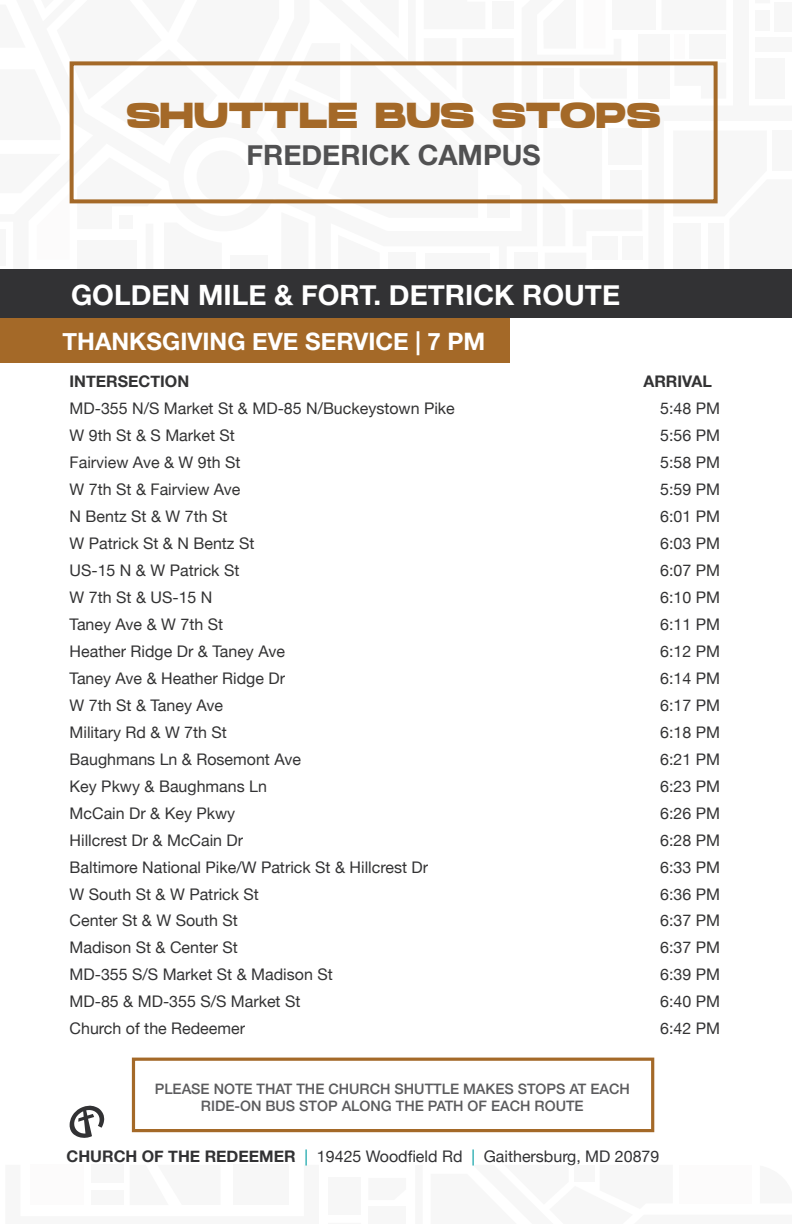
<style>
.page{position:relative;width:792px;height:1224px;background:#fff}
.page>*{position:absolute;margin:0;border:0;box-sizing:border-box;transform-origin:0 0}
.t1{font:700 36px "Hanson";letter-spacing:-.005em;color:#a46928}
.t2{font:700 28px "Helvetica Neue";color:#fff}
.t3{font:700 28px "Helvetica Neue";color:#515152}
.t4{font:700 24px "Helvetica Neue";color:#fff}
.t5{font:16px "Helvetica Neue";color:#333334}
.t6{font:16px "Helvetica Neue";color:#323234}
.t7{font:700 16px "Helvetica Neue";color:#333334}
.t8{font:500 14.4px/17.2px "Helvetica Neue";color:#5b5b5d;text-align:center}
.s1{font-weight:700}
.s2{color:#009da2}
</style>
<div class="page">
<div style="left:0;top:314px;width:510px;height:49px;background:#a46928"></div>
<div style="left:543px;top:68px;width:31px;height:31px;background:#f1f1f1"></div>
<div style="left:515px;top:253px;width:23px;height:27px;background:#f1f1f1"></div>
<div style="left:622px;top:236px;width:20px;height:24px;background:#f1f1f1"></div>
<svg style="left:543px;top:203px;width:99px;height:1px"></svg>
<div style="left:611px;top:171px;width:31px;height:30px;background:#f1f1f1"></div>
<div style="left:592px;top:236px;width:26px;height:24px;background:#f1f1f1"></div>
<div style="left:492px;top:2px;width:22px;height:27px;background:#f1f1f1"></div>
<div style="left:755px;top:58px;width:29px;height:41px;background:#f1f1f1"></div>
<div style="left:755px;top:38px;width:37px;height:14px;background:#f1f1f1"></div>
<div style="left:755px;top:10px;width:15px;height:21px;background:#f1f1f1"></div>
<div style="left:774px;top:2px;width:18px;height:29px;background:#f1f1f1"></div>
<div style="left:612px;top:0;width:44px;height:30px;background:#f1f1f1"></div>
<div style="left:689px;top:34px;width:37px;height:24px;background:#f1f1f1"></div>
<div style="left:638px;top:34px;width:32px;height:65px;background:#f1f1f1"></div>
<div style="left:674px;top:34px;width:11px;height:24px;background:#faf9f9"></div>
<div style="left:0;top:269px;width:792px;height:49px;background:#323234"></div>
<div style="left:70px;top:61px;width:648px;height:142px;border:4px solid #a46928"></div>
<div style="left:328px;top:1178px;width:33px;height:37px;background:#f1f1f1"></div>
<div style="left:30px;top:1165px;width:54px;height:40px;background:#faf9f9"></div>
<div style="left:233px;top:1165px;width:56px;height:40px;background:#f1f1f1"></div>
<div style="left:91px;top:1190px;width:32px;height:15px;background:#f1f1f1"></div>
<div style="left:91px;top:1165px;width:32px;height:18px;background:#f1f1f1"></div>
<div style="left:679px;top:1165px;width:73px;height:38px;background:#faf9f9"></div>
<div style="left:368px;top:1206px;width:38px;height:18px;background:#f1f1f1"></div>
<div style="left:574px;top:1165px;width:21px;height:16px;background:#f1f1f1"></div>
<svg style="left:70px;top:1105px;width:34px;height:33px"></svg>
<div style="left:132px;top:1058px;width:522px;height:74px;border:3px solid #a46928"></div>
<h1 class="t1" style="left:126px;top:92px;width:536px">SHUTTLE BUS STOPS</h1>
<h2 class="t3" style="left:247px;top:133px;width:295px">FREDERICK CAMPUS</h2>
<h2 class="t2" style="left:71px;top:273px;width:551px">GOLDEN MILE &amp; FORT. DETRICK ROUTE</h2>
<h3 class="t4" style="left:63px;top:323px;width:424px">THANKSGIVING EVE SERVICE | 7 PM</h3>
<p class="t7" style="left:70px;top:369px;width:121px">INTERSECTION</p>
<p class="t7" style="left:643px;top:369px;width:70px">ARRIVAL</p>
<p class="t5" style="left:70px;top:396px;width:387px">MD-355 N/S Market St &amp; MD-85 N/Buckeystown Pike</p>
<p class="t5" style="left:660px;top:396px;width:61px">5:48 PM</p>
<p class="t5" style="left:70px;top:423px;width:167px">W 9th St &amp; S Market St</p>
<p class="t5" style="left:660px;top:423px;width:61px">5:56 PM</p>
<p class="t5" style="left:70px;top:450px;width:172px">Fairview Ave &amp; W 9th St</p>
<p class="t5" style="left:660px;top:450px;width:61px">5:58 PM</p>
<p class="t5" style="left:70px;top:477px;width:172px">W 7th St &amp; Fairview Ave</p>
<p class="t5" style="left:660px;top:477px;width:61px">5:59 PM</p>
<p class="t5" style="left:70px;top:504px;width:159px">N Bentz St &amp; W 7th St</p>
<p class="t5" style="left:660px;top:504px;width:61px">6:01 PM</p>
<p class="t5" style="left:70px;top:531px;width:186px">W Patrick St &amp; N Bentz St</p>
<p class="t5" style="left:660px;top:531px;width:61px">6:03 PM</p>
<p class="t5" style="left:70px;top:558px;width:171px">US-15 N &amp; W Patrick St</p>
<p class="t5" style="left:660px;top:558px;width:61px">6:07 PM</p>
<p class="t5" style="left:70px;top:585px;width:144px">W 7th St &amp; US-15 N</p>
<p class="t5" style="left:660px;top:585px;width:61px">6:10 PM</p>
<p class="t5" style="left:70px;top:612px;width:155px">Taney Ave &amp; W 7th St</p>
<p class="t5" style="left:660px;top:612px;width:61px">6:11 PM</p>
<p class="t5" style="left:70px;top:639px;width:217px">Heather Ridge Dr &amp; Taney Ave</p>
<p class="t5" style="left:660px;top:639px;width:61px">6:12 PM</p>
<p class="t5" style="left:70px;top:666px;width:217px">Taney Ave &amp; Heather Ridge Dr</p>
<p class="t5" style="left:660px;top:666px;width:61px">6:14 PM</p>
<p class="t5" style="left:70px;top:693px;width:155px">W 7th St &amp; Taney Ave</p>
<p class="t5" style="left:660px;top:693px;width:61px">6:17 PM</p>
<p class="t5" style="left:70px;top:720px;width:159px">Military Rd &amp; W 7th St</p>
<p class="t5" style="left:660px;top:720px;width:61px">6:18 PM</p>
<p class="t5" style="left:70px;top:747px;width:233px">Baughmans Ln &amp; Rosemont Ave</p>
<p class="t5" style="left:660px;top:747px;width:61px">6:21 PM</p>
<p class="t5" style="left:70px;top:774px;width:199px">Key Pkwy &amp; Baughmans Ln</p>
<p class="t5" style="left:660px;top:774px;width:61px">6:23 PM</p>
<p class="t5" style="left:70px;top:801px;width:167px">McCain Dr &amp; Key Pkwy</p>
<p class="t5" style="left:660px;top:801px;width:61px">6:26 PM</p>
<p class="t5" style="left:70px;top:828px;width:175px">Hillcrest Dr &amp; McCain Dr</p>
<p class="t5" style="left:660px;top:828px;width:61px">6:28 PM</p>
<p class="t5" style="left:70px;top:855px;width:360px">Baltimore National Pike/W Patrick St &amp; Hillcrest Dr</p>
<p class="t5" style="left:660px;top:855px;width:61px">6:33 PM</p>
<p class="t5" style="left:70px;top:882px;width:191px">W South St &amp; W Patrick St</p>
<p class="t5" style="left:660px;top:882px;width:61px">6:36 PM</p>
<p class="t5" style="left:70px;top:909px;width:170px">Center St &amp; W South St</p>
<p class="t5" style="left:660px;top:909px;width:61px">6:37 PM</p>
<p class="t5" style="left:70px;top:936px;width:170px">Madison St &amp; Center St</p>
<p class="t5" style="left:660px;top:936px;width:61px">6:37 PM</p>
<p class="t5" style="left:70px;top:963px;width:265px">MD-355 S/S Market St &amp; Madison St</p>
<p class="t5" style="left:660px;top:963px;width:61px">6:39 PM</p>
<p class="t5" style="left:70px;top:990px;width:232px">MD-85 &amp; MD-355 S/S Market St</p>
<p class="t5" style="left:660px;top:990px;width:61px">6:40 PM</p>
<p class="t5" style="left:70px;top:1017px;width:177px">Church of the Redeemer</p>
<p class="t5" style="left:660px;top:1017px;width:61px">6:42 PM</p>
<p class="t8" style="left:155px;top:1079px;width:477px">PLEASE NOTE THAT THE CHURCH SHUTTLE MAKES STOPS AT EACH<br>RIDE-ON BUS STOP ALONG THE PATH OF EACH ROUTE</p>
<p class="t6" style="left:67px;top:1145px;width:594px"><span class="s1">CHURCH OF THE REDEEMER</span> <span class="s2">|</span> 19425 Woodfield Rd <span class="s2">|</span> Gaithersburg, MD 20879</p>
</div>
